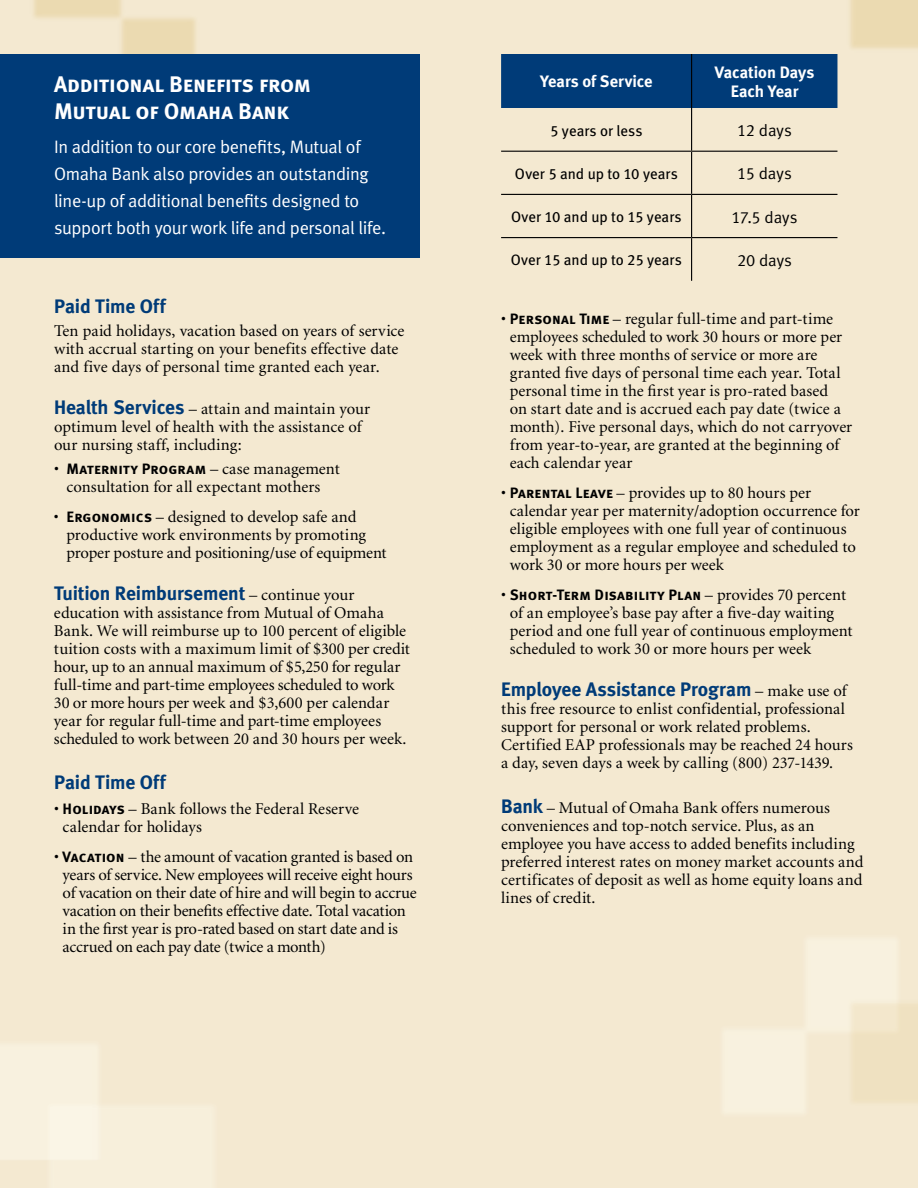
<style>
.page{position:relative;width:918px;height:1188px;background:#f4e9d1}
.page>*{position:absolute;margin:0;border:0;box-sizing:border-box;transform-origin:0 0}
.t1{font:22.5px/27px "Meta Bold LF Caps";letter-spacing:-.005em;color:#fff}
.t2{font:19.5px "Meta Bold LF";letter-spacing:-.01em;color:#003b78}
.t3{font:18px/27px "Meta Normal LF";letter-spacing:-.02em;color:#fff}
.t4{font:16.5px/18px "Minion";color:#000}
.t5{font:16.5px/19.8px "Meta Bold LF";letter-spacing:-.005em;color:#fff;text-align:center}
.t6{font:16.5px "Meta Normal LF";letter-spacing:-.005em;color:#000}
.t7{font:15px "Meta Book LF";color:#000}
.t8{font:15px "Meta Bold LF Caps";letter-spacing:.015em;color:#000}
.s1{font-family:"Meta Bold LF";font-size:19.5px;color:#003b78}
.s2{font-family:"Meta Bold LF Caps";font-size:15px}
.s3{font-family:"Minion";font-size:16.5px;color:#000}
.s4{font-family:"Minion";font-size:16.5px}
</style>
<div class="page">
<div style="left:501px;top:54px;width:336px;height:54px;background:#003b78"></div>
<hr style="left:691px;top:54px;width:1px;height:54px;background:#000">
<hr style="left:691px;top:108px;width:1px;height:43px;background:#000">
<hr style="left:691px;top:152px;width:1px;height:42px;background:#000">
<hr style="left:691px;top:195px;width:1px;height:42px;background:#000">
<hr style="left:691px;top:238px;width:1px;height:43px;background:#000">
<hr style="left:501px;top:151px;width:191px;height:1px;background:#000">
<hr style="left:692px;top:151px;width:145px;height:1px;background:#000">
<hr style="left:501px;top:194px;width:191px;height:1px;background:#000">
<hr style="left:692px;top:194px;width:145px;height:1px;background:#000">
<hr style="left:501px;top:237px;width:191px;height:1px;background:#000">
<hr style="left:692px;top:237px;width:145px;height:1px;background:#000">
<div style="left:0;top:54px;width:419px;height:203px;background:#003b78"></div>
<h1 class="t1" style="left:54px;top:70px;width:259px">Additional Benefits from<br>Mutual of Omaha Bank</h1>
<p class="t3" style="left:54px;top:133px;width:334px">In addition to our core benefits, Mutual of Omaha Bank also provides an outstanding line-up of additional benefits designed to support both your work life and personal life.</p>
<p class="t2" style="left:54px;top:295px;width:113px">Paid Time Off</p>
<p class="t4" style="left:54px;top:322px;width:352px">Ten paid holidays, vacation based on years of service with accrual starting on your benefits effective date and five days of personal time granted each year.</p>
<p class="t4" style="left:54px;top:400px;width:318px"><span class="s1">Health Services</span> – attain and maintain your optimum level of health with the assistance of our nursing staff, including:</p>
<p class="t4" style="left:54px;top:460px;width:287px;text-align:center">• <span class="s2">Maternity Program</span> – case management consultation for all expectant mothers</p>
<p class="t4" style="left:66px;top:508px;width:322px;text-indent:-12px">• <span class="s2">Ergonomics</span> – designed to develop safe and productive work environments by promoting proper posture and positioning/use of equipment</p>
<p class="t2" style="left:54px;top:582px;width:302px">Tuition Reimbursement <span class="s3">– continue your</span></p>
<p class="t4" style="left:54px;top:604px;width:357px">education with assistance from Mutual of Omaha Bank. We will reimburse up to 100 percent of eligible tuition costs with a maximum limit of $300 per credit hour, up to an annual maximum of $5,250 for regular full-time and part-time employees scheduled to work 30 or more hours per week and $3,600 per calendar year for regular full-time and part-time employees scheduled to work between 20 and 30 hours per week.</p>
<p class="t2" style="left:54px;top:771px;width:113px">Paid Time Off</p>
<p class="t4" style="left:63px;top:800px;width:298px;text-indent:-9px">• <span class="s2">Holidays</span> – Bank follows the Federal Reserve calendar for holidays</p>
<p class="t4" style="left:63px;top:848px;width:355px;text-indent:-9px">• <span class="s2">Vacation</span> – the amount of vacation granted is based on years of service. New employees will receive eight hours of vacation on their date of hire and will begin to accrue vacation on their benefits effective date. Total vacation in the first year is pro-rated based on start date and is accrued on each pay date (twice a month)</p>
<p class="t5" style="left:540px;top:72px;width:114px">Years of Service</p>
<p class="t5" style="left:715px;top:62px;width:101px">Vacation Days<br>Each Year</p>
<p class="t7" style="left:550px;top:121px;width:94px">5 years or less</p>
<p class="t6" style="left:737px;top:121px;width:56px">12 days</p>
<p class="t7" style="left:515px;top:165px;width:164px">Over 5 and up to 10 years</p>
<p class="t6" style="left:737px;top:164px;width:56px">15 days</p>
<p class="t7" style="left:511px;top:208px;width:172px">Over 10 and up to 15 years</p>
<p class="t6" style="left:732px;top:207px;width:67px">17.5 days</p>
<p class="t7" style="left:511px;top:251px;width:172px">Over 15 and up to 25 years</p>
<p class="t6" style="left:737px;top:250px;width:57px">20 days</p>
<p class="t4" style="left:510px;top:311px;width:344px;text-indent:-9px">• <span class="s2">Personal Time</span> – regular full-time and part-time employees scheduled to work 30 hours or more per week with three months of service or more are granted five days of personal time each year. Total personal time in the first year is pro-rated based<br>on start date and is accrued each pay date (twice a month). Five personal days, which do not carryover from year-to-year, are granted at the beginning of each calendar year</p>
<p class="t4" style="left:510px;top:485px;width:352px;text-indent:-9px">• <span class="s2">Parental Leave</span> – provides up to 80 hours per calendar year per maternity/adoption occurrence for eligible employees with one full year of continuous employment as a regular employee and scheduled to work 30 or more hours per week</p>
<p class="t8" style="left:501px;top:586px;width:347px"><span class="s4">•</span> Short-Term Disability Plan <span class="s4">– provides 70 percent</span></p>
<p class="t4" style="left:510px;top:605px;width:344px">of an employee’s base pay after a five-day waiting period and one full year of continuous employment scheduled to work 30 or more hours per week</p>
<p class="t2" style="left:501px;top:678px;width:347px">Employee Assistance Program <span class="s3">– make use of</span></p>
<p class="t4" style="left:501px;top:701px;width:353px">this free resource to enlist confidential, professional support for personal or work related problems.<br>Certified EAP professionals may be reached 24 hours a day, seven days a week by calling (800) 237-1439.</p>
<p class="t4" style="left:501px;top:800px;width:364px"><span class="s1">Bank</span> – Mutual of Omaha Bank offers numerous conveniences and top-notch service. Plus, as an employee you have access to added benefits including preferred interest rates on money market accounts and certificates of deposit as well as home equity loans and lines of credit.</p>
</div>
